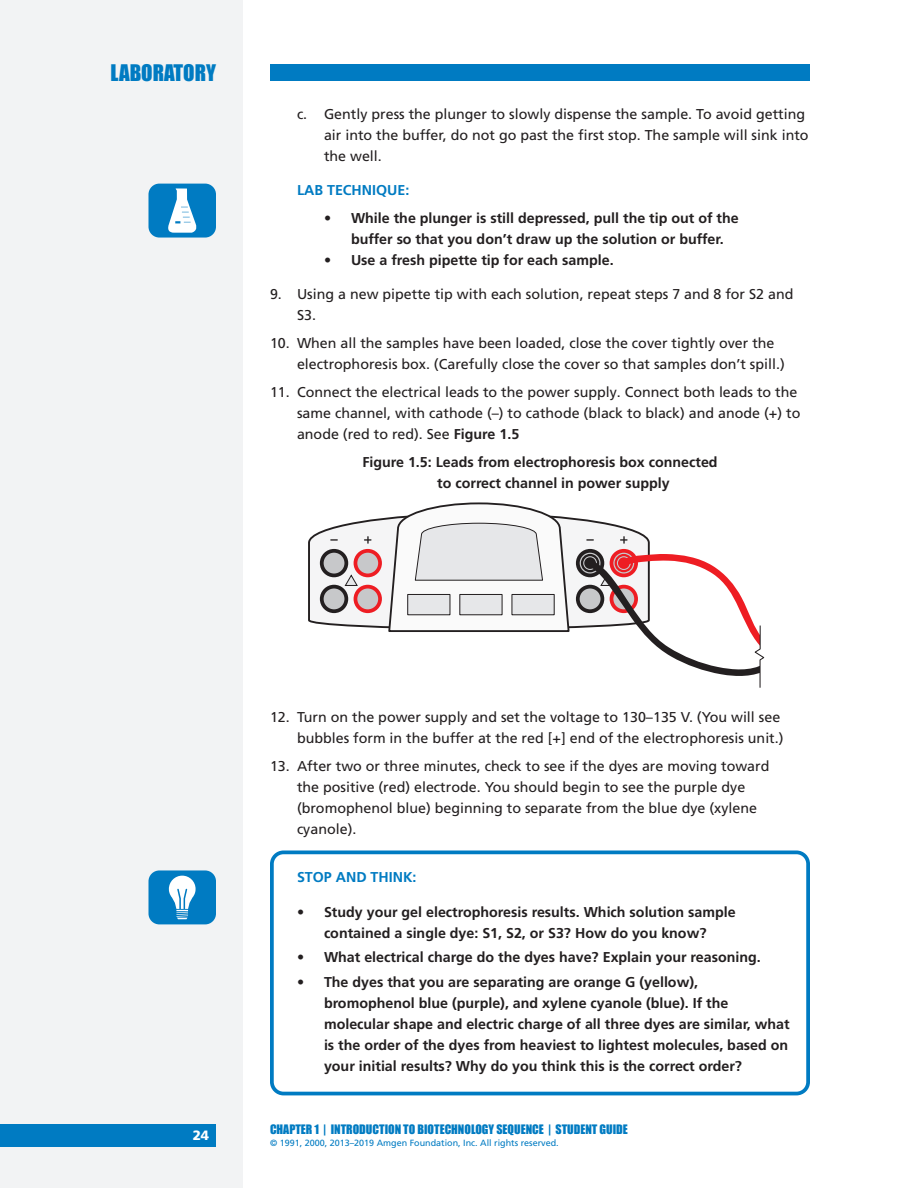
<style>
.page{position:relative;width:918px;height:1188px;background:#fff}
.page>*{position:absolute;margin:0;border:0;box-sizing:border-box;transform-origin:0 0}
.t1{font:21px "Impact";color:#007bc2}
.Bullets_numbers_1{font:14.25px/21px "Frutiger LT Pro";color:#231f20}
.Bullets_numbers_1-2{font:700 14.25px/21px "Frutiger LT Pro";color:#231f20}
.Bullets_letters_2{font:14.25px/21px "Frutiger LT Pro";color:#231f20}
.Lab_Technique{font:700 14.25px "Frutiger LT Pro";color:#007bc2}
.AMGEN_TEXT{font:700 14.25px "Frutiger LT Pro";color:#007bc2}
.t2{font:900 13.5px "Frutiger LT Pro";color:#fff}
.t3{font:12px "Impact";color:#007bc2}
.t4{font:9px "Frutiger LT Pro";color:#007bc2}
.s1{font-weight:400}
.s2{font-weight:700}
</style>
<div class="page">
<div style="left:0;top:0;width:243px;height:1188px;background:#f2f3f4"></div>
<div style="left:270px;top:64px;width:540px;height:17px;background:#007bc2"></div>
<div style="left:0;top:1124px;width:216px;height:23px;background:#007bc2"></div>
<div style="left:148px;top:184px;width:68px;height:54px;background:#007bc2;border-radius:11px"></div>
<svg style="left:168px;top:188px;width:29px;height:45px"></svg>
<svg style="left:308px;top:502px;width:457px;height:186px"></svg>
<svg style="left:149px;top:870px;width:67px;height:54px"></svg>
<div style="left:270px;top:850px;width:540px;height:245px;border:4px solid #007bc2;border-radius:12px"></div>
<h1 class="t1" style="left:111px;top:56px;width:107px">LABORATORY</h1>
<p class="Bullets_letters_2" style="left:324px;top:103px;width:486px;text-indent:-27px">c. Gently press the plunger to slowly dispense the sample. To avoid getting air into the buffer, do not go past the first stop. The sample will sink into the well.</p>
<p class="Lab_Technique" style="left:297px;top:182px;width:114px">LAB TECHNIQUE:</p>
<p class="Bullets_numbers_1-2" style="left:351px;top:207px;width:389px;text-indent:-27px"><span class="s1">•</span> While the plunger is still depressed, pull the tip out of the buffer so that you don’t draw up the solution or buffer.</p>
<p class="Bullets_numbers_1-2" style="left:324px;top:249px;width:291px"><span class="s1">•</span> Use a fresh pipette tip for each sample.</p>
<p class="Bullets_numbers_1" style="left:297px;top:284px;width:498px;text-indent:-27px">9. Using a new pipette tip with each solution, repeat steps 7 and 8 for S2 and<br>S3.</p>
<p class="Bullets_numbers_1" style="left:297px;top:333px;width:489px;text-indent:-27px">10. When all the samples have been loaded, close the cover tightly over the electrophoresis box. (Carefully close the cover so that samples don’t spill.)</p>
<p class="Bullets_numbers_1" style="left:297px;top:382px;width:505px;text-indent:-27px">11. Connect the electrical leads to the power supply. Connect both leads to the same channel, with cathode (–) to cathode (black to black) and anode (+) to anode (red to red). See <span class="s2">Figure 1.5</span></p>
<p class="Bullets_numbers_1-2" style="left:437px;top:451px;width:282px;text-indent:-75px">Figure 1.5: Leads from electrophoresis box connected to correct channel in power supply</p>
<p class="t2" style="left:193px;top:1127px;width:18px">24</p>
<p class="Bullets_numbers_1" style="left:270px;top:707px;width:515px;text-align:right">12. Turn on the power supply and set the voltage to 130–135 V. (You will see bubbles form in the buffer at the red [+] end of the electrophoresis unit.)</p>
<p class="Bullets_numbers_1" style="left:297px;top:756px;width:474px;text-indent:-27px">13. After two or three minutes, check to see if the dyes are moving toward the positive (red) electrode. You should begin to see the purple dye (bromophenol blue) beginning to separate from the blue dye (xylene cyanole).</p>
<p class="AMGEN_TEXT" style="left:297px;top:869px;width:121px">STOP AND THINK:</p>
<p class="Bullets_numbers_1-2" style="left:297px;top:901px;width:440px;text-align:center">• Study your gel electrophoresis results. Which solution sample contained a single dye: S1, S2, or S3? How do you know?</p>
<p class="Bullets_numbers_1-2" style="left:297px;top:947px;width:465px">• What electrical charge do the dyes have? Explain your reasoning.</p>
<p class="Bullets_numbers_1-2" style="left:324px;top:971px;width:467px;text-indent:-27px">• The dyes that you are separating are orange G (yellow), bromophenol blue (purple), and xylene cyanole (blue). If the molecular shape and electric charge of all three dyes are similar, what is the order of the dyes from heaviest to lightest molecules, based on your initial results? Why do you think this is the correct order?</p>
<p class="t3" style="left:270px;top:1120px;width:359px">CHAPTER 1 | INTRODUCTION TO BIOTECHNOLOGY SEQUENCE | STUDENT GUIDE</p>
<p class="t4" style="left:270px;top:1138px;width:290px">© 1991, 2000, 2013–2019 Amgen Foundation, Inc. All rights reserved.</p>
</div>
